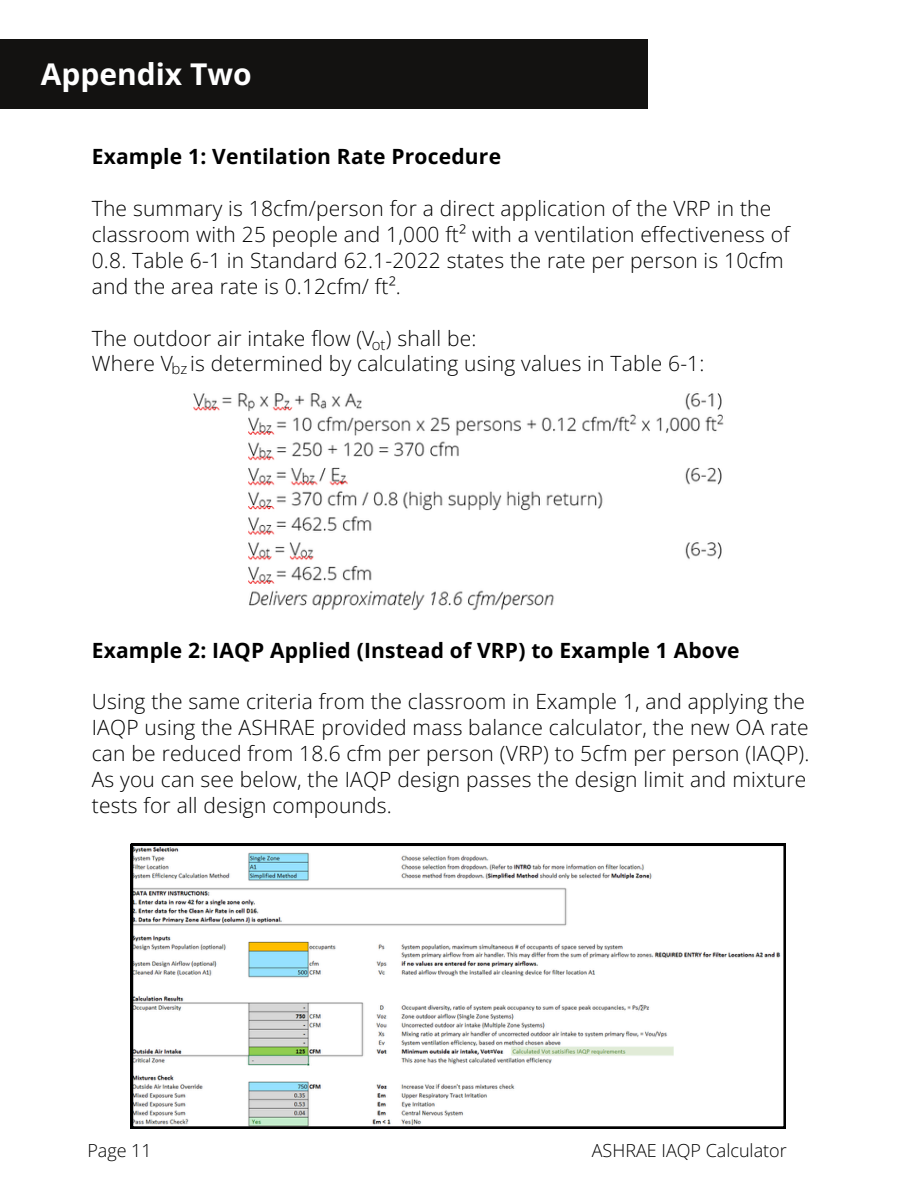
<style>
.page{position:relative;width:918px;height:1188px;background:#fff}
.page>*{position:absolute;margin:0;border:0;box-sizing:border-box;transform-origin:0 0}
.t1{font:700 30px "Open Sans";color:#fff}
.t2{font:300 21px/25.8px "Open Sans";letter-spacing:.01em;color:#000}
.t3{font:700 21px "Open Sans";letter-spacing:.01em;color:#000}
.t4{font:300 18px "Open Sans";color:#000}
.t5{font:300 15px "Open Sans";color:#000}
</style>
<div class="page">
<div style="left:0;top:40px;width:648px;height:69px;background:#131211"></div>
<img style="left:193px;top:393px;width:531px;height:217px">
<svg style="left:131px;top:844px;width:655px;height:284px"></svg>
<h2 class="t1" style="left:41px;top:53px;width:212px">Appendix Two</h2>
<h3 class="t3" style="left:92px;top:142px;width:411px">Example 1: Ventilation Rate Procedure</h3>
<h3 class="t2" style="left:92px;top:195px;width:699px">The summary is 18cfm/person for a direct application of the VRP in the classroom with 25 people and 1,000 ft² with a ventilation effectiveness of 0.8. Table 6-1 in Standard 62.1-2022 states the rate per person is 10cfm and the area rate is 0.12cfm/ ft².</h3>
<p class="t2" style="left:92px;top:325px;width:614px">The outdoor air intake flow (V ) shall be:<br>Where V is determined by calculating using values in Table 6-1:</p>
<p class="t5" style="left:372px;top:334px;width:15px">ot</p>
<h3 class="t5" style="left:172px;top:358px;width:17px">bz</h3>
<p class="t3" style="left:92px;top:635px;width:649px">Example 2: IAQP Applied (Instead of VRP) to Example 1 Above</p>
<p class="t2" style="left:92px;top:688px;width:719px">Using the same criteria from the classroom in Example 1, and applying the IAQP using the ASHRAE provided mass balance calculator, the new OA rate can be reduced from 18.6 cfm per person (VRP) to 5cfm per person (IAQP).<br>As you can see below, the IAQP design passes the design limit and mixture tests for all design compounds.</p>
<h2 class="t4" style="left:87px;top:1138px;width:66px">Page 11</h2>
<h4 class="t4" style="left:592px;top:1138px;width:196px">ASHRAE IAQP Calculator</h4>
</div>
